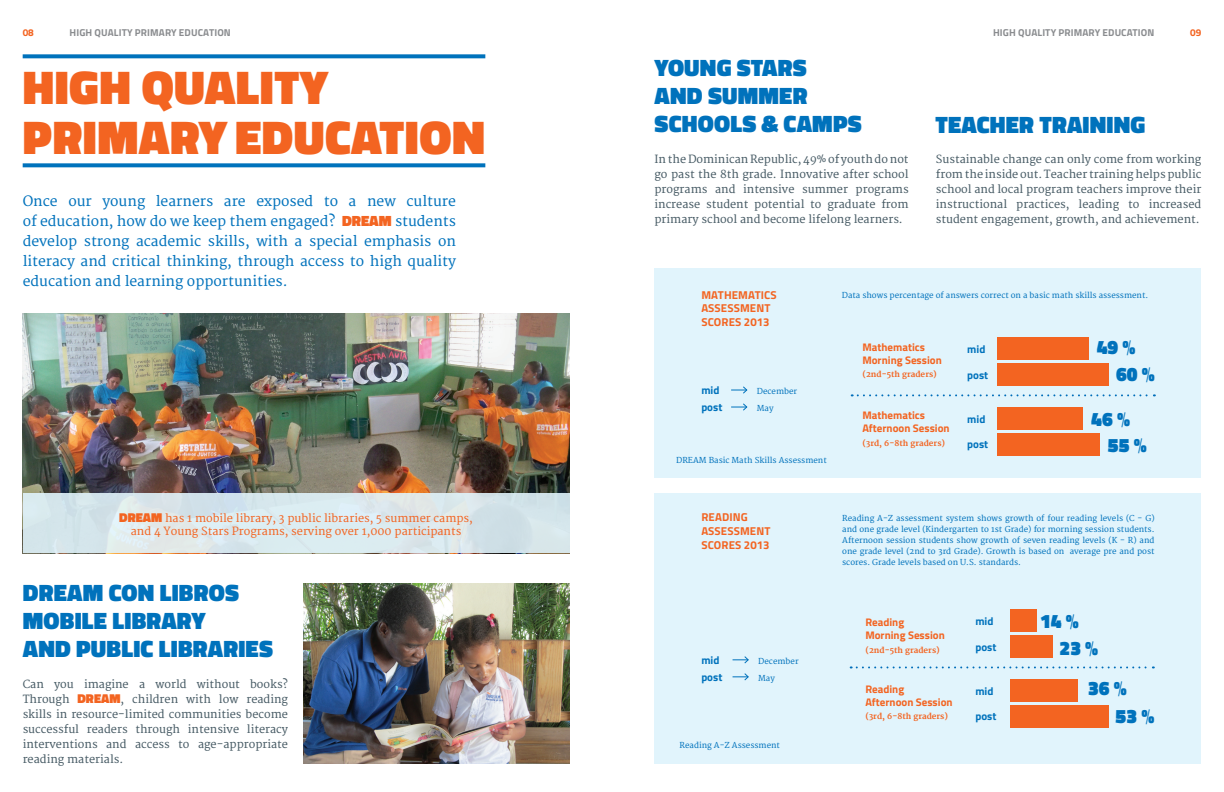
<style>
.page{position:relative;width:1224px;height:792px;background:#fff}
.page>*{position:absolute;margin:0;border:0;box-sizing:border-box;transform-origin:0 0}
.t1{font:900 48px/50px "Titillium";letter-spacing:.01em;color:#f36421}
.t2{font:900 24px/28px "Titillium";letter-spacing:.01em;color:#0072bc}
.t3{font:900 19.6px/27.1px "Titillium";color:#0072bc}
.t4{font:14px/20px "Merriweather";color:#0072bc;text-align:justify}
.t5{font:700 11.4px/13.7px "Titillium";letter-spacing:.01em;color:#f36421}
.t6{font:11px/15px "Merriweather";color:#465a64;text-align:justify}
.t7{font:11px/13.2px "Merriweather";color:#f36421;text-align:center}
.t8{font:700 11px/13px "Titillium";color:#f36421}
.t9{font:700 11px "Titillium";color:#0072bc}
.t10{font:700 10px "Titillium";letter-spacing:.01em;color:#8a8c8f}
.t11{font:700 10px "Titillium";color:#f36421}
.t12{font:8px/11px "Merriweather";color:#0072bc;text-align:justify}
.t13{font:700 8px "Merriweather";color:#f36421}
.s1{font-family:"Titillium";font-weight:900;font-size:15px;color:#f36421}
.s2{font-family:"Titillium";font-weight:900;font-size:13px}
.s3{font-family:"Titillium";font-weight:900;font-size:13px;color:#f36421}
</style>
<div class="page">
<img style="left:23px;top:313px;width:546px;height:180px">
<img style="left:304px;top:583px;width:265px;height:181px">
<div style="left:655px;top:268px;width:546px;height:210px;background:#e1f4fc"></div>
<div style="left:998px;top:337px;width:91px;height:23px;background:#f36421"></div>
<div style="left:998px;top:363px;width:111px;height:23px;background:#f36421"></div>
<div style="left:998px;top:407px;width:85px;height:23px;background:#f36421"></div>
<div style="left:998px;top:433px;width:102px;height:23px;background:#f36421"></div>
<svg style="left:852px;top:394px;width:303px;height:2px"></svg>
<svg style="left:731px;top:403px;width:16px;height:8px"></svg>
<svg style="left:731px;top:386px;width:16px;height:8px"></svg>
<div style="left:655px;top:493px;width:546px;height:271px;background:#e1f4fc"></div>
<svg style="left:733px;top:673px;width:16px;height:8px"></svg>
<svg style="left:733px;top:656px;width:16px;height:8px"></svg>
<div style="left:1010px;top:609px;width:26px;height:23px;background:#f36421"></div>
<div style="left:1010px;top:635px;width:43px;height:23px;background:#f36421"></div>
<div style="left:1011px;top:679px;width:67px;height:23px;background:#f36421"></div>
<div style="left:1010px;top:705px;width:99px;height:23px;background:#f36421"></div>
<svg style="left:851px;top:666px;width:303px;height:2px"></svg>
<svg style="left:23px;top:163px;width:462px;height:4px;background:#157ec1"></svg>
<svg style="left:23px;top:54px;width:462px;height:4px;background:#157ec1"></svg>
<div style="left:23px;top:493px;width:546px;height:60px;background:linear-gradient(to right,#dae9ed,#d7e6eb)"></div>
<p class="t11" style="left:23px;top:25px;width:13px">08</p>
<p class="t10" style="left:70px;top:25px;width:122px">HIGH QUALITY PRIMARY EDUCAT</p>
<p class="t10" style="left:214px;top:25px;width:11px">ION</p>
<h1 class="t1" style="left:23px;top:62px;width:178px">HIGH QUALITY<br>PRIMARY</h1>
<h1 class="t1" style="left:235px;top:112px;width:29px">EDUCATION</h1>
<p class="t4" style="left:23px;top:192px;width:435px">Once our young learners are exposed to a new culture of education, how do we keep them engaged? <span class="s1">DREAM</span> students develop strong academic skills, with a special emphasis on literacy and critical thinking, through access to high quality education and learning opportunities.</p>
<p class="t7" style="left:119px;top:512px;width:355px"><span class="s2">DREAM</span> has 1 mobile library, 3 public libraries, 5 summer camps, and 4 Young Stars Programs, serving over 1,000 participants</p>
<h2 class="t2" style="left:23px;top:579px;width:252px">DREAM CON LIBROS<br>MOBILE LIBRARY<br>AND PUBLIC LIBRARIES</h2>
<p class="t6" style="left:23px;top:677px;width:267px">Can you imagine a world without books?<br>Through <span class="s3">DREAM</span>, children with low reading skills in resource-limited communities become successful readers through intensive literacy interventions and access to age-appropriate reading materials.</p>
<h2 class="t2" style="left:655px;top:54px;width:209px">YOUNG STARS<br>AND SUMMER<br>SCHOOLS &amp; CAMPS</h2>
<p class="t6" style="left:655px;top:152px;width:256px">In the Dominican Republic, 49% of youth do not go past the 8th grade. Innovative after school programs and intensive summer programs increase student potential to graduate from primary school and become lifelong learners.</p>
<p class="t10" style="left:993px;top:25px;width:122px">HIGH QUALITY PRIMARY EDUCAT</p>
<p class="t10" style="left:1138px;top:25px;width:11px">ION</p>
<p class="t11" style="left:1190px;top:25px;width:13px">09</p>
<h2 class="t2" style="left:936px;top:111px;width:211px">TEACHER TRAINING</h2>
<p class="t6" style="left:936px;top:152px;width:267px">Sustainable change can only come from working from the inside out. Teacher training helps public school and local program teachers improve their instructional practices, leading to increased student engagement, growth, and achievement.</p>
<p class="t5" style="left:701px;top:287px;width:77px">MATHEMATICs<br>ASSESSMENT<br>SCOR</p>
<p class="t5" style="left:729px;top:315px;width:42px">Es 2013</p>
<p class="t9" style="left:701px;top:382px;width:20px">mid</p>
<p class="t12" style="left:757px;top:386px;width:42px">December</p>
<p class="t9" style="left:701px;top:399px;width:23px">post</p>
<p class="t12" style="left:757px;top:403px;width:18px">May</p>
<p class="t12" style="left:676px;top:455px;width:152px">DREAM Basic Math Skills Assessment</p>
<p class="t12" style="left:842px;top:290px;width:308px">Data shows percentage of answers correct on a basic math skills assessment.</p>
<p class="t8" style="left:862px;top:340px;width:81px">Mathematics<br>Morning Session</p>
<p class="t13" style="left:862px;top:370px;width:76px">(2nd-5th graders)</p>
<p class="t8" style="left:862px;top:409px;width:89px">Mathematics<br>Afternoon Session</p>
<p class="t13" style="left:862px;top:439px;width:84px">(3rd, 6-8th graders)</p>
<p class="t9" style="left:967px;top:341px;width:20px">mid</p>
<h3 class="t3" style="left:1097px;top:334px;width:40px">49 %</h3>
<p class="t9" style="left:967px;top:367px;width:23px">post</p>
<p class="t9" style="left:967px;top:410px;width:20px">mid</p>
<p class="t9" style="left:967px;top:436px;width:23px">post</p>
<h3 class="t3" style="left:1116px;top:361px;width:40px">60 %</h3>
<h3 class="t3" style="left:1091px;top:406px;width:40px">46 %</h3>
<h3 class="t3" style="left:1108px;top:431px;width:40px">55 %</h3>
<p class="t5" style="left:701px;top:510px;width:63px">READING<br>ASSESSMENT<br>SCOR</p>
<p class="t5" style="left:729px;top:537px;width:42px">Es 2013</p>
<p class="t9" style="left:701px;top:652px;width:20px">mid</p>
<p class="t12" style="left:758px;top:656px;width:42px">December</p>
<p class="t9" style="left:701px;top:669px;width:23px">post</p>
<p class="t12" style="left:758px;top:673px;width:18px">May</p>
<p class="t12" style="left:680px;top:740px;width:102px">Reading A-Z Assessment</p>
<p class="t12" style="left:842px;top:513px;width:314px">Reading A-Z assessment system shows growth of four reading levels (C - G) and one grade level (Kindergarten to 1st Grade) for morning session students.<br>Afternoon session students show growth of seven reading levels (K - R) and one grade level (2nd to 3rd Grade). Growth is based on average pre and post scores. Grade levels based on U.S. standards.</p>
<h3 class="t3" style="left:1060px;top:607px;width:40px;text-indent:-19px">14 %<br>23 %</h3>
<h3 class="t3" style="left:1088px;top:675px;width:40px">36 %</h3>
<p class="t8" style="left:865px;top:615px;width:40px">Reading</p>
<p class="t9" style="left:975px;top:613px;width:20px">mid</p>
<p class="t8" style="left:865px;top:628px;width:81px">Morning Session</p>
<p class="t13" style="left:865px;top:645px;width:76px">(2nd-5th graders)</p>
<p class="t8" style="left:865px;top:682px;width:89px">Reading<br>Afternoon Session</p>
<p class="t13" style="left:865px;top:712px;width:84px">(3rd, 6-8th graders)</p>
<p class="t9" style="left:975px;top:639px;width:23px">post</p>
<p class="t9" style="left:975px;top:682px;width:20px">mid</p>
<p class="t9" style="left:975px;top:708px;width:23px">post</p>
<h3 class="t3" style="left:1116px;top:702px;width:40px">53 %</h3>
</div>
